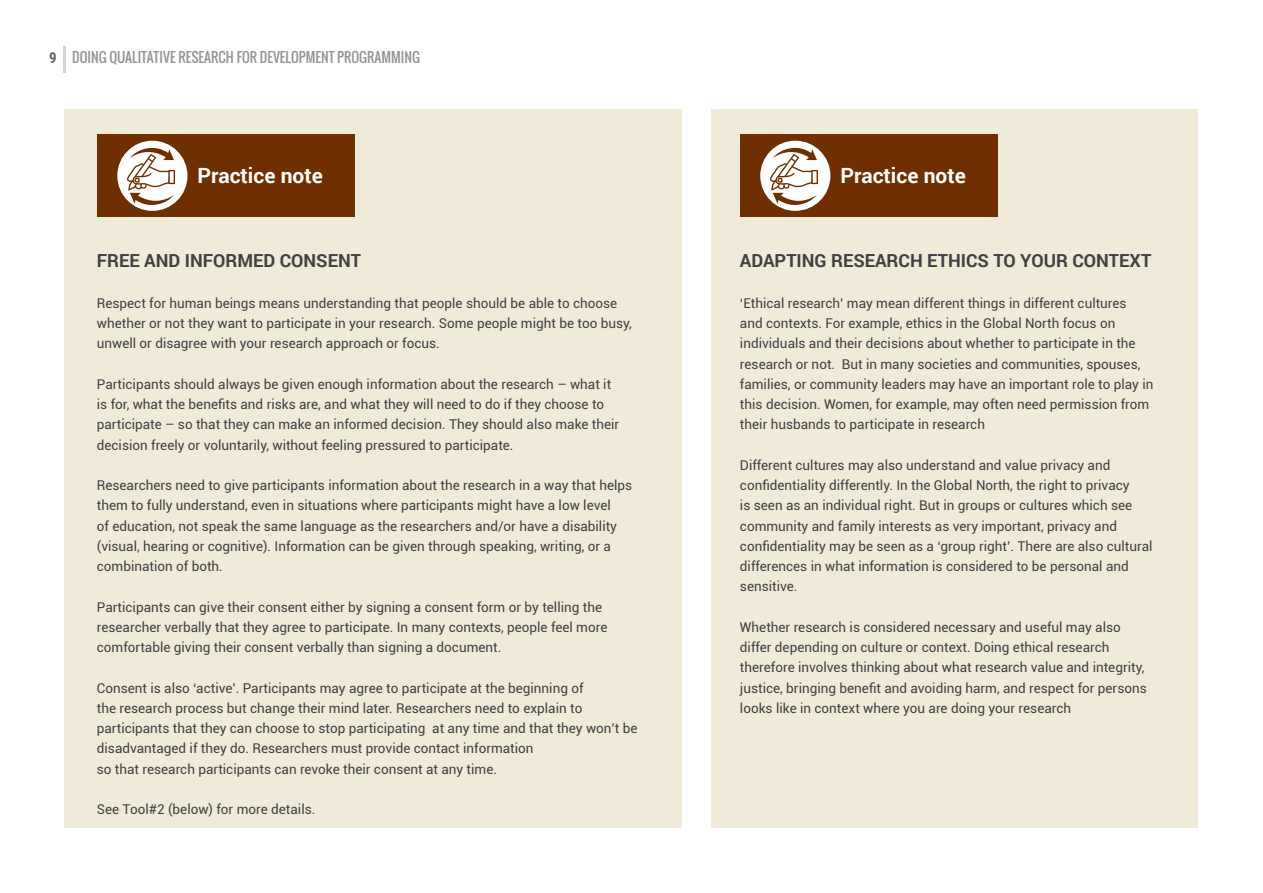
<style>
.page{position:relative;width:1263px;height:893px;background:#fff}
.page>*{position:absolute;margin:0;border:0;box-sizing:border-box;transform-origin:0 0}
.t1{font:700 21px "Roboto";color:#fff}
.t2{font:700 18px "Roboto";color:#414042}
.t3{font:13.5px/20.2px "Roboto";color:#414042}
.t4{font:13.5px "Oswald";color:#939598}
.s1{font-family:"Roboto Condensed";font-weight:700;font-size:15px;color:#636466}
</style>
<div class="page">
<hr style="left:63px;top:46px;width:3px;height:27px;background:#d1d3d4">
<div style="left:64px;top:109px;width:617px;height:718px;background:#f0ebd8"></div>
<div style="left:712px;top:109px;width:486px;height:718px;background:#f0ebd8"></div>
<div style="left:97px;top:134px;width:257px;height:83px;background:#702f00"></div>
<div style="left:117px;top:141px;width:70px;height:70px;background:#fff;border-radius:50%"></div>
<svg style="left:127px;top:144px;width:48px;height:65px"></svg>
<div style="left:740px;top:134px;width:257px;height:83px;background:#702f00"></div>
<div style="left:760px;top:141px;width:70px;height:70px;background:#fff;border-radius:50%"></div>
<svg style="left:770px;top:144px;width:48px;height:65px"></svg>
<p class="t4" style="left:49px;top:51px;width:372px"><span class="s1">9</span> DOING QUALITATIVE RESEARCH FOR DEVELOPMENT PROGRAMMING</p>
<h1 class="t1" style="left:197px;top:166px;width:127px">Practice note</h1>
<h1 class="t1" style="left:840px;top:166px;width:127px">Practice note</h1>
<h2 class="t2" style="left:97px;top:253px;width:266px">FREE AND INFORMED CONSENT</h2>
<p class="t3" style="left:97px;top:294px;width:536px">Respect for human beings means understanding that people should be able to choose whether or not they want to participate in your research. Some people might be too busy, unwell or disagree with your research approach or focus.</p>
<p class="t3" style="left:97px;top:375px;width:524px">Participants should always be given enough information about the research – what it is for, what the benefits and risks are, and what they will need to do if they choose to participate – so that they can make an informed decision. They should also make their decision freely or voluntarily, without feeling pressured to participate.</p>
<p class="t3" style="left:97px;top:476px;width:537px">Researchers need to give participants information about the research in a way that helps them to fully understand, even in situations where participants might have a low level<br>of education, not speak the same language as the researchers and/or have a disability (visual, hearing or cognitive). Information can be given through speaking, writing, or a combination of both.</p>
<p class="t3" style="left:97px;top:598px;width:512px">Participants can give their consent either by signing a consent form or by telling the researcher verbally that they agree to participate. In many contexts, people feel more comfortable giving their consent verbally than signing a document.</p>
<p class="t3" style="left:97px;top:679px;width:542px">Consent is also ‘active’. Participants may agree to participate at the beginning of<br>the research process but change their mind later. Researchers need to explain to participants that they can choose to stop participating at any time and that they won’t be disadvantaged if they do. Researchers must provide contact information<br>so that research participants can revoke their consent at any time.</p>
<p class="t3" style="left:97px;top:800px;width:220px">See Tool#2 (below) for more details.</p>
<h2 class="t2" style="left:740px;top:253px;width:413px">ADAPTING RESEARCH ETHICS TO YOUR CONTEXT</h2>
<p class="t3" style="left:740px;top:294px;width:415px">‘Ethical research’ may mean different things in different cultures<br>and contexts. For example, ethics in the Global North focus on individuals and their decisions about whether to participate in the research or not. But in many societies and communities, spouses, families, or community leaders may have an important role to play in this decision. Women, for example, may often need permission from their husbands to participate in research</p>
<p class="t3" style="left:740px;top:456px;width:414px">Different cultures may also understand and value privacy and confidentiality differently. In the Global North, the right to privacy<br>is seen as an individual right. But in groups or cultures which see community and family interests as very important, privacy and confidentiality may be seen as a ‘group right’. There are also cultural differences in what information is considered to be personal and sensitive.</p>
<p class="t3" style="left:740px;top:618px;width:408px">Whether research is considered necessary and useful may also differ depending on culture or context. Doing ethical research therefore involves thinking about what research value and integrity, justice, bringing benefit and avoiding harm, and respect for persons looks like in context where you are doing your research</p>
</div>
